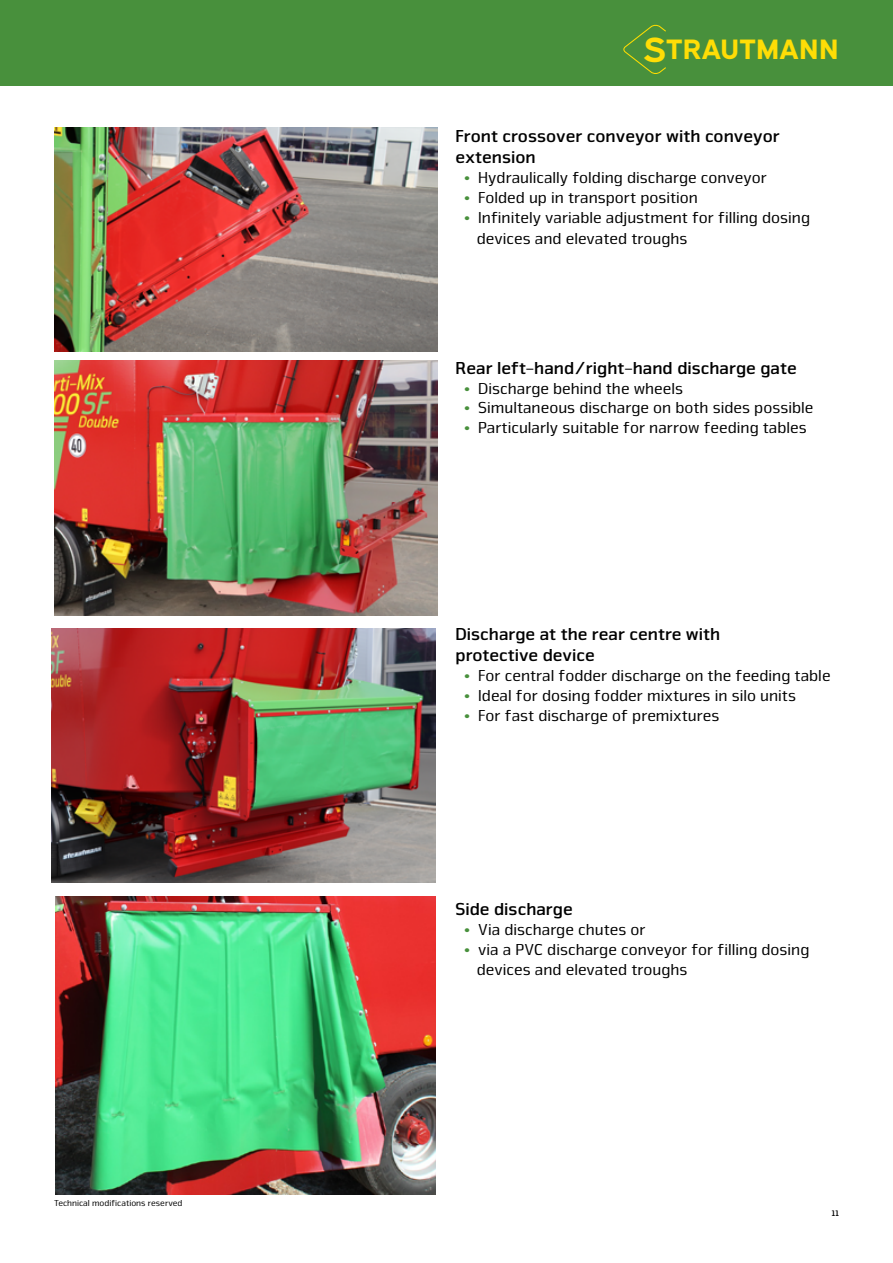
<style>
.page{position:relative;width:893px;height:1263px;background:#fff}
.page>*{position:absolute;margin:0;border:0;box-sizing:border-box;transform-origin:0 0}
.t1{font:700 28.05px "Expressway Rg";color:#ffdd06}
.t2{font:700 18px/21.6px "Nuri Pro";color:#000}
.t3{font:16.5px/21.6px "Nuri Pro";color:#000}
.t4{font:9px "Nuri Pro";color:#000}
.t5{font:700 9px "Nuri Pro";color:#000}
.s1{font-size:35.1px}
.s2{font-weight:700;color:#48903c}
</style>
<div class="page">
<div style="left:0;top:0;width:893px;height:86px;background:#48903c"></div>
<svg style="left:623px;top:24px;width:43px;height:50px"></svg>
<img style="left:52px;top:628px;width:384px;height:255px">
<img style="left:55px;top:897px;width:381px;height:298px">
<img style="left:54px;top:361px;width:384px;height:254px">
<img style="left:54px;top:128px;width:383px;height:223px">
<p class="t4" style="left:54px;top:1198px;width:130px">Technical modifications reserved</p>
<h1 class="t1" style="left:643px;top:27px;width:197px"><span class="s1">S</span>TRAUTMANN</h1>
<p class="t2" style="left:455px;top:125px;width:326px">Front crossover conveyor with conveyor extension</p>
<p class="t3" style="left:464px;top:167px;width:305px"><span class="s2">•</span> Hydraulically folding discharge conveyor</p>
<p class="t3" style="left:464px;top:187px;width:235px"><span class="s2">•</span> Folded up in transport position</p>
<p class="t3" style="left:477px;top:207px;width:335px;text-indent:-13px"><span class="s2">•</span> Infinitely variable adjustment for filling dosing devices and elevated troughs</p>
<p class="t2" style="left:455px;top:357px;width:343px">Rear left-hand/right-hand discharge gate</p>
<p class="t3" style="left:464px;top:378px;width:221px"><span class="s2">•</span> Discharge behind the wheels</p>
<p class="t3" style="left:464px;top:397px;width:351px"><span class="s2">•</span> Simultaneous discharge on both sides possible</p>
<p class="t3" style="left:464px;top:417px;width:344px"><span class="s2">•</span> Particularly suitable for narrow feeding tables</p>
<p class="t2" style="left:455px;top:623px;width:266px">Discharge at the rear centre with protective device</p>
<p class="t3" style="left:464px;top:665px;width:368px"><span class="s2">•</span> For central fodder discharge on the feeding table</p>
<p class="t3" style="left:464px;top:685px;width:334px"><span class="s2">•</span> Ideal for dosing fodder mixtures in silo units</p>
<p class="t3" style="left:464px;top:705px;width:257px"><span class="s2">•</span> For fast discharge of premixtures</p>
<p class="t2" style="left:455px;top:898px;width:119px">Side discharge</p>
<p class="t3" style="left:464px;top:919px;width:183px"><span class="s2">•</span> Via discharge chutes or</p>
<p class="t3" style="left:477px;top:939px;width:334px;line-height:19.8px;text-indent:-13px"><span class="s2">•</span> via a PVC discharge conveyor for filling dosing devices and elevated troughs</p>
<p class="t5" style="left:832px;top:1208px;width:9px">11</p>
</div>
